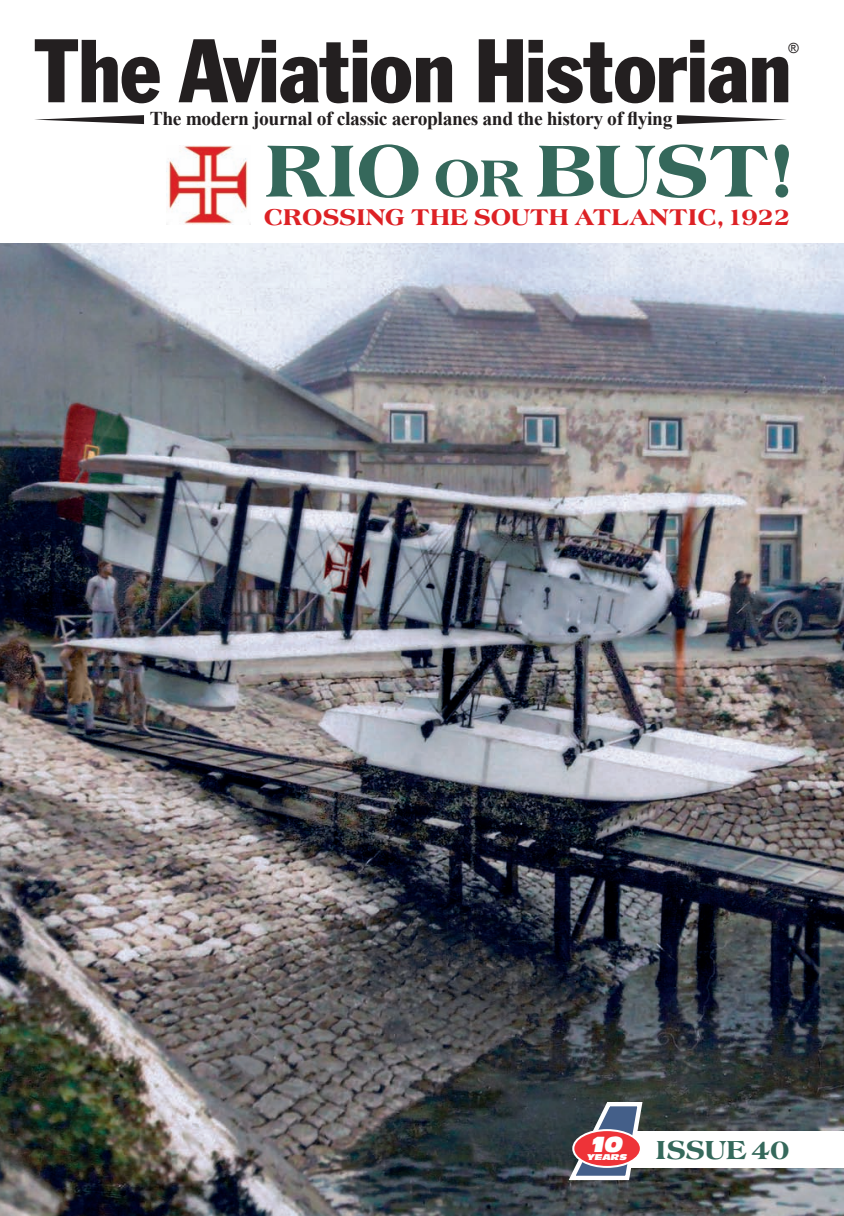
<style>
.page{position:relative;width:844px;height:1216px;background:#fff}
.page>*{position:absolute;margin:0;border:0;box-sizing:border-box;transform-origin:0 0}
.t1{font:condensed 88.38px "Franklin Gothic BT";letter-spacing:-.01em;color:#231f20}
.t2{font:800 78.75px "Americana Std";color:#35685b}
.t3{font:800 28px "Americana Std";color:#35685b}
.t4{font:800 24.5px "Americana Std";color:#dd2125}
.t5{font:700 19.6px "Times New Roman";letter-spacing:-.02em;color:#231f20}
.t6{font:14px "Arial";color:#231f20}
.t7{font:italic 8.75px "Antique Oli Nor D";color:#fff}
.s1{font-size:55.82px}
</style>
<div class="page">
<img style="left:0;top:243px;width:843px;height:972px">
<svg style="left:35px;top:115px;width:109px;height:9px"></svg>
<svg style="left:676px;top:115px;width:110px;height:9px"></svg>
<div style="left:603px;top:1131px;width:240px;height:36px;background:#fff"></div>
<svg style="left:566px;top:1099px;width:79px;height:84px"></svg>
<div style="left:573px;top:1130px;width:67px;height:36px;background:#ee3338;border-radius:50%"></div>
<div style="left:572px;top:1129px;width:69px;height:38px;border:2px solid #fff;border-radius:50%"></div>
<img style="left:166px;top:145px;width:82px;height:79px">
<h1 class="t1" style="left:34px;top:13px;width:759px">The Aviation Historian</h1>
<p class="t6" style="left:788px;top:39px;width:12px">®</p>
<p class="t5" style="left:150px;top:105px;width:524px">The modern journal of classic aeroplanes and the history of flying</p>
<h2 class="t2" style="left:264px;top:124px;width:531px">RIO <span class="s1">OR</span> BUST!</h2>
<p class="t4" style="left:264px;top:203px;width:528px">CROSSING THE SOUTH ATLANTIC, 1922</p>
<h3 class="t3" style="left:590px;top:1133px;width:200px"><sup>10</sup> ISSUE 40</h3>
<p class="t7" style="left:586px;top:1151px;width:43px">YEARS</p>
</div>
